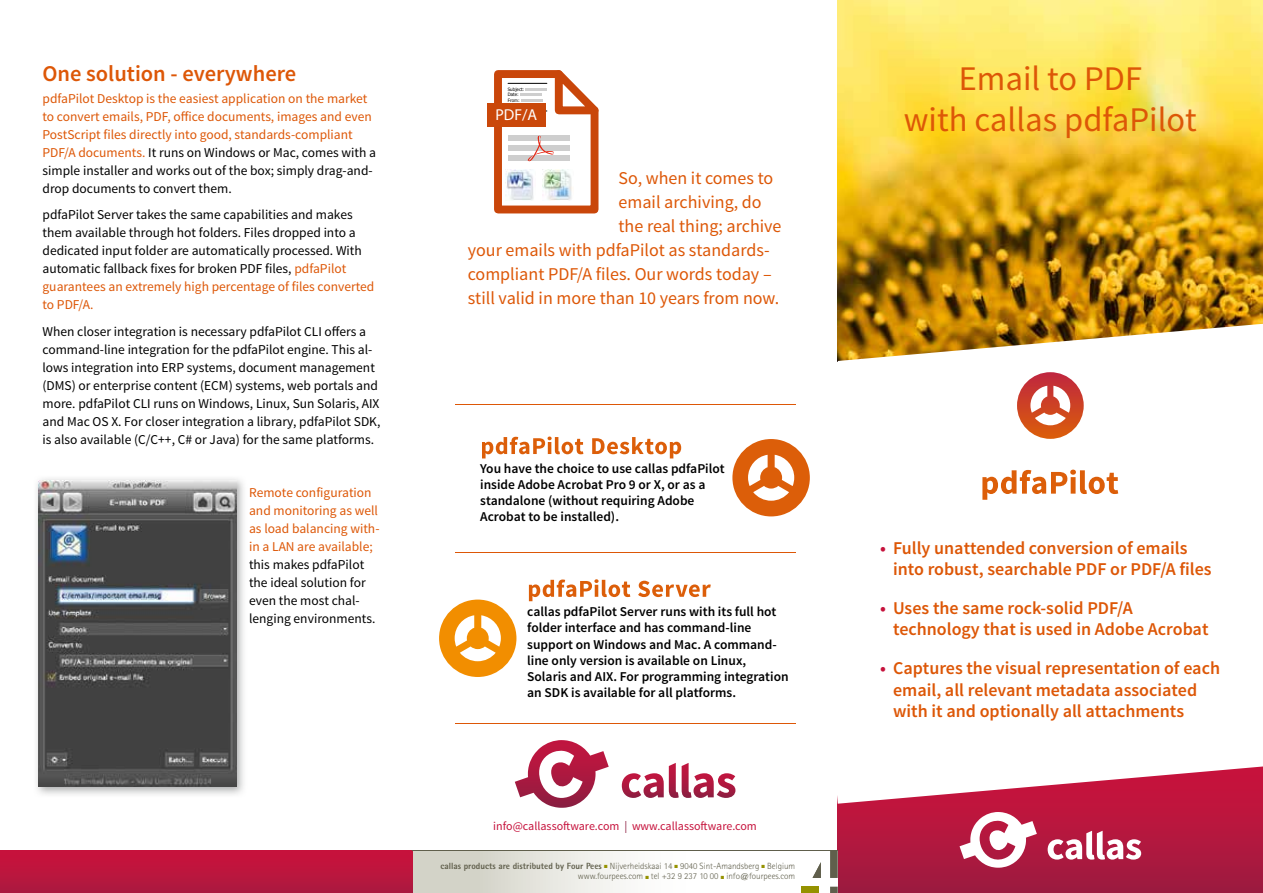
<style>
.page{position:relative;width:1263px;height:893px;background:#fff}
.page>*{position:absolute;margin:0;border:0;box-sizing:border-box;transform-origin:0 0}
.t1{font:34.5px/41.4px "Source Sans Pro";color:#dd5707;text-align:center}
.t2{font:600 22.5px "Source Sans Pro";color:#dd5707}
.t3{font:600 18px/21.6px "Source Sans Pro";color:#dd5707}
.t4{font:18px "Source Sans Pro";color:#dd5707}
.t5{font:15.9px "Myriad Pro";color:#fff}
.t6{font:13.5px/18px "Source Sans Pro";color:#000}
.t7{font:13.5px/18px "Source Sans Pro";color:#dd5707}
.t8{font:600 13.5px/16.2px "Source Sans Pro";color:#000}
.t9{font:12px "Source Sans Pro";color:#c6123c}
.t10{font:300 9px/10.8px "Rotis Sans Serif";color:#605f4c;text-align:right}
.t11{font:4.5px/5.4px "Tahoma";color:#000}
.s1{color:#000}
.s2{color:#dd5707}
.s3{color:#8c1b3f}
.s4{font-weight:800}
.s5{color:#959200}
.s6{color:#c6123c}
</style>
<div class="page">
<svg style="left:838px;top:804px;width:425px;height:89px;background:#ad173e"></svg>
<img style="left:838px;top:0;width:425px;height:324px">
<svg style="left:837px;top:766px;width:426px;height:38px"></svg>
<svg style="left:959px;top:812px;width:78px;height:56px"></svg>
<svg style="left:1048px;top:831px;width:93px;height:29px"></svg>
<div style="left:412px;top:850px;width:426px;height:43px;background:linear-gradient(to right,#d4d4c9,#fff)"></div>
<svg style="left:830px;top:851px;width:8px;height:42px"></svg>
<svg style="left:812px;top:862px;width:9px;height:16px"></svg>
<div style="left:802px;top:887px;width:17px;height:6px;background:#959200"></div>
<div style="left:0;top:850px;width:412px;height:43px;background:linear-gradient(to bottom,#cb113b,#ac1a3f)"></div>
<hr style="left:412px;top:850px;width:426px;height:1px;background:#605f4c">
<svg style="left:982px;top:470px;width:136px;height:30px"></svg>
<svg style="left:1017px;top:372px;width:67px;height:67px"></svg>
<svg style="left:838px;top:324px;width:422px;height:101px"></svg>
<svg style="left:515px;top:740px;width:94px;height:68px"></svg>
<svg style="left:622px;top:763px;width:113px;height:35px"></svg>
<div style="left:732px;top:439px;width:78px;height:77px;background:#dc5e09;border-radius:50%"></div>
<svg style="left:748px;top:455px;width:46px;height:46px"></svg>
<svg style="left:482px;top:437px;width:101px;height:21px"></svg>
<svg style="left:592px;top:437px;width:89px;height:21px"></svg>
<div style="left:439px;top:600px;width:77px;height:77px;background:#f28e00;border-radius:50%"></div>
<svg style="left:455px;top:615px;width:46px;height:46px"></svg>
<svg style="left:529px;top:579px;width:101px;height:22px"></svg>
<svg style="left:638px;top:581px;width:73px;height:16px"></svg>
<hr style="left:455px;top:552px;width:340px;height:1px;background:#dd5707">
<hr style="left:455px;top:404px;width:340px;height:1px;background:#dd5707">
<hr style="left:455px;top:723px;width:340px;height:1px;background:#dd5707">
<img style="left:36px;top:478px;width:208px;height:317px">
<img style="left:38px;top:480px;width:198px;height:306px">
<svg style="left:494px;top:70px;width:105px;height:144px"></svg>
<div style="left:487px;top:103px;width:58px;height:24px;background:#ca480a"></div>
<h2 class="t2" style="left:43px;top:59px;width:255px">One solution - everywhere</h2>
<p class="t7" style="left:43px;top:90px;width:335px">pdfaPilot Desktop is the easiest application on the market to convert emails, PDF, office documents, images and even PostScript files directly into good, standards-compliant PDF/A documents. <span class="s1">It runs on Windows or Mac, comes with a simple installer and works out of the box; simply drag-and&shy;drop documents to convert them.</span></p>
<p class="t6" style="left:43px;top:206px;width:333px">pdfaPilot Server takes the same capabilities and makes them available through hot folders. Files dropped into a dedicated input folder are automatically processed. With automatic fallback fixes for broken PDF files, <span class="s2">pdfaPilot guarantees an extremely high percentage of files converted to PDF/A.</span></p>
<p class="t6" style="left:43px;top:323px;width:339px">When closer integration is necessary pdfaPilot CLI offers a command-line integration for the pdfaPilot engine. This al&shy;lows integration into ERP systems, document management (DMS) or enterprise content (ECM) systems, web portals and more. pdfaPilot CLI runs on Windows, Linux, Sun Solaris, AIX and Mac OS X. For closer integration a library, pdfaPilot SDK, is also available (C/C++, C# or Java) for the same platforms.</p>
<p class="t7" style="left:249px;top:484px;width:132px">Remote configuration and monitoring as well as load balancing with&shy;in a LAN are available;</p>
<p class="t6" style="left:249px;top:556px;width:128px">this makes pdfaPilot the ideal solution for even the most chal&shy;lenging environments.</p>
<p class="t11" style="left:508px;top:86px;width:18px">Subject:<br>Date:<br>From:</p>
<p class="t5" style="left:495px;top:106px;width:43px">PDF/A</p>
<h3 class="t4" style="left:618px;top:166px;width:156px">So, when it comes to</h3>
<h3 class="t4" style="left:618px;top:190px;width:145px">email archiving, do</h3>
<h3 class="t4" style="left:618px;top:214px;width:164px">the real thing; archive</h3>
<h3 class="t4" style="left:468px;top:238px;width:304px">your emails with pdfaPilot as standards-</h3>
<h3 class="t4" style="left:468px;top:262px;width:305px">compliant PDF/A files. Our words today –</h3>
<h3 class="t4" style="left:468px;top:286px;width:313px">still valid in more than 10 years from now.</h3>
<p class="t8" style="left:480px;top:460px;width:246px">You have the choice to use callas pdfaPilot inside Adobe Acrobat Pro 9 or X, or as a standalone (without requiring Adobe Acrobat to be installed).</p>
<p class="t8" style="left:527px;top:604px;width:263px">callas pdfaPilot Server runs with its full hot folder interface and has command-line support on Windows and Mac. A command&shy;line only version is available on Linux, Solaris and AIX. For programming integration an SDK is available for all platforms.</p>
<p class="t9" style="left:493px;top:818px;width:265px">info@callassoftware.com <span class="s3">|</span> www.callassoftware.com</p>
<p class="t10" style="left:440px;top:860px;width:356px"><span class="s4">callas products are distributed by Four Pees</span> <span class="s5">■</span> Nijverheidskaai 14 <span class="s5">■</span> 9040 Sint-Amandsberg <span class="s5">■</span> Belgium www.fourpees.com <span class="s5">■</span> tel +32 9 237 10 00 <span class="s5">■</span> info@fourpees.com</p>
<h1 class="t1" style="left:904px;top:58px;width:295px">Email to PDF<br>with callas pdfaPilot</h1>
<h3 class="t3" style="left:893px;top:537px;width:320px;text-indent:-13px"><span class="s6">•</span> Fully unattended conversion of emails into robust, searchable PDF or PDF/A files</h3>
<h3 class="t3" style="left:893px;top:597px;width:317px;text-indent:-13px"><span class="s6">•</span> Uses the same rock-solid PDF/A technology that is used in Adobe Acrobat</h3>
<h3 class="t3" style="left:893px;top:658px;width:328px;text-indent:-13px"><span class="s6">•</span> Captures the visual representation of each email, all relevant metadata associated with it and optionally all attachments</h3>
</div>
